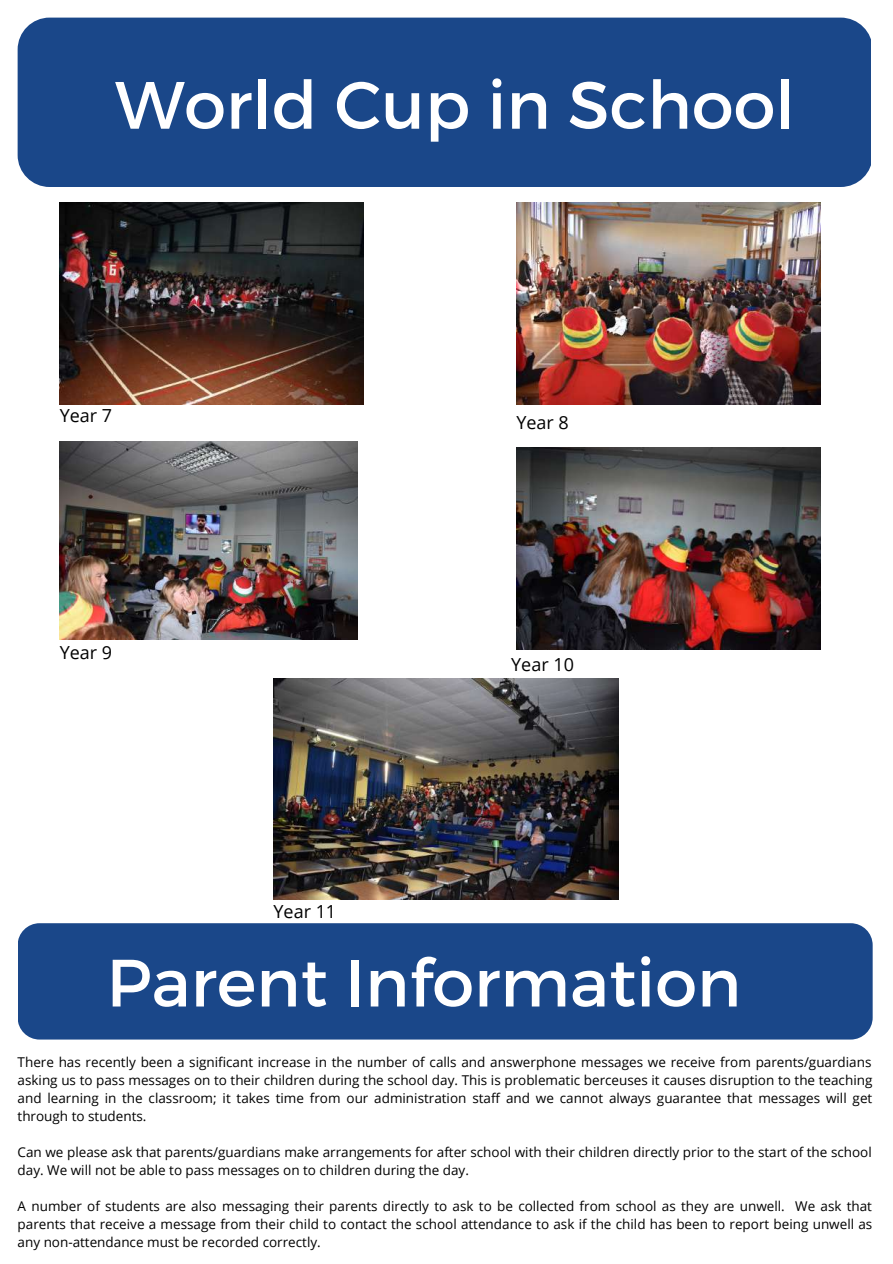
<style>
.page{position:relative;width:893px;height:1264px;background:#fff}
.page>*{position:absolute;margin:0;border:0;box-sizing:border-box;transform-origin:0 0}
.t1{font:66.75px "Montserrat";color:#fff}
.t2{font:18px "Open Sans";color:#000}
.t3{font:13.5px/18px "Open Sans";color:#000;text-align:justify}
</style>
<div class="page">
<div style="left:18px;top:18px;width:853px;height:169px;background:#1a4789;border-radius:32px"></div>
<img style="left:60px;top:202px;width:303px;height:203px">
<img style="left:60px;top:441px;width:298px;height:198px">
<img style="left:273px;top:679px;width:345px;height:220px">
<img style="left:516px;top:202px;width:304px;height:203px">
<img style="left:516px;top:447px;width:304px;height:202px">
<div style="left:18px;top:923px;width:854px;height:116px;background:#1a4789;border-radius:22px"></div>
<h1 class="t1" style="left:115px;top:62px;width:681px">World Cup in School</h1>
<h2 class="t2" style="left:60px;top:403px;width:54px">Year 7</h2>
<h2 class="t2" style="left:516px;top:410px;width:54px">Year 8</h2>
<h2 class="t2" style="left:60px;top:640px;width:54px">Year 9</h2>
<h2 class="t2" style="left:273px;top:898px;width:64px">Year 11</h2>
<h2 class="t2" style="left:511px;top:651px;width:64px">Year 10</h2>
<h1 class="t1" style="left:106px;top:939px;width:636px">Parent Information</h1>
<p class="t3" style="left:18px;top:1053px;width:856px">There has recently been a significant increase in the number of calls and answerphone messages we receive from parents/guardians asking us to pass messages on to their children during the school day. This is problematic berceuses it causes disruption to the teaching and learning in the classroom; it takes time from our administration staff and we cannot always guarantee that messages will get through to students.</p>
<p class="t3" style="left:18px;top:1143px;width:855px">Can we please ask that parents/guardians make arrangements for after school with their children directly prior to the start of the school day. We will not be able to pass messages on to children during the day.</p>
<p class="t3" style="left:18px;top:1197px;width:856px">A number of students are also messaging their parents directly to ask to be collected from school as they are unwell. We ask that parents that receive a message from their child to contact the school attendance to ask if the child has been to report being unwell as any non-attendance must be recorded correctly.</p>
</div>
